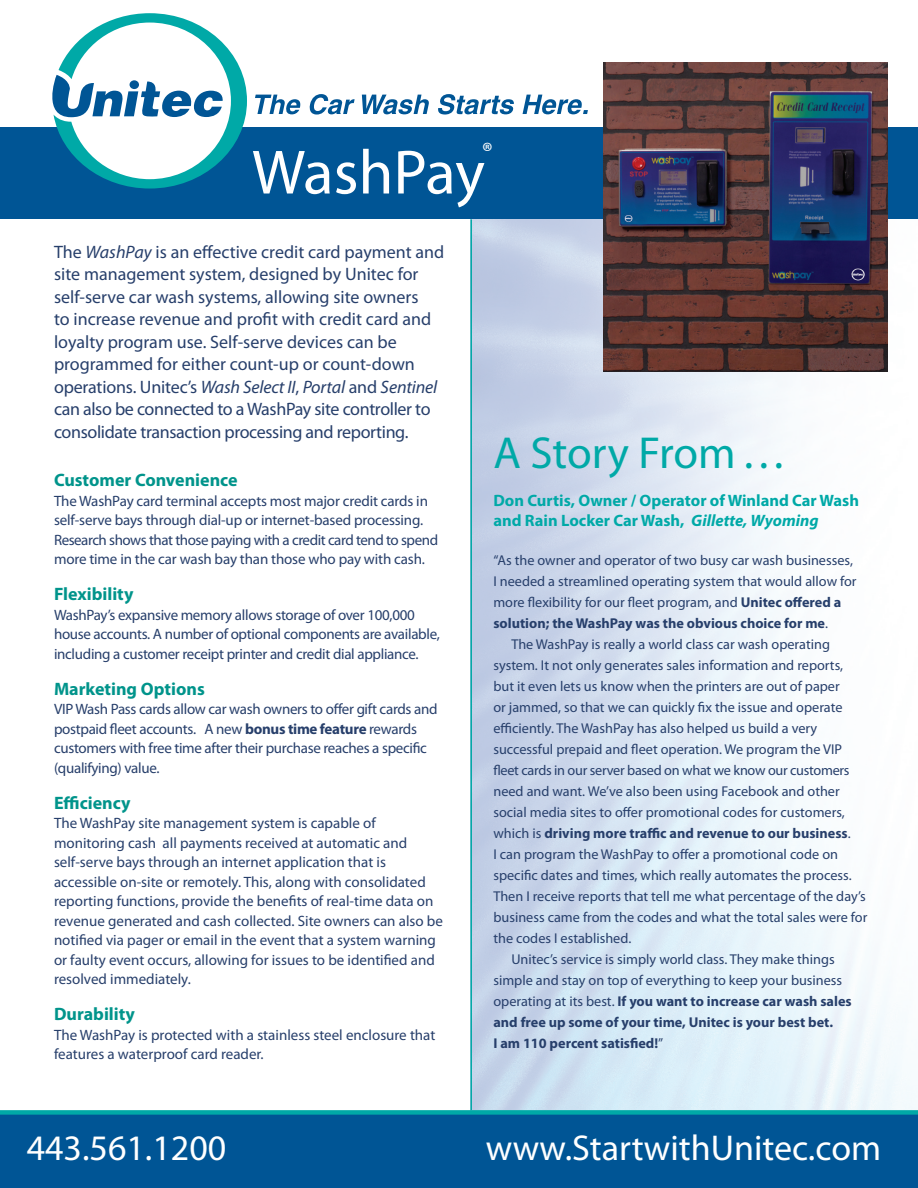
<style>
.page{position:relative;width:918px;height:1188px;background:#fff}
.page>*{position:absolute;margin:0;border:0;box-sizing:border-box;transform-origin:0 0}
.t1{font:63px "Myriad Pro";letter-spacing:-.005em;color:#fff}
.t2{font:45px "Myriad Pro";letter-spacing:-.005em;color:#00a9a7}
.t3{font:36px "Myriad Pro";color:#fff}
.t4{font:25.35px "Myriad Pro";color:#fff}
.t5{font:18px/22.5px "Myriad Pro";color:#273f6b}
.t6{font:700 18px "Myriad Pro";color:#00948b}
.t7{font:700 16.5px/19.8px "Myriad Pro";color:#00a9a7}
.t8{font:15px/19.5px "Myriad Pro";letter-spacing:-.01em;color:#273f6b}
.t9{font:14.25px "Myriad Pro";color:#273f6b}
.t10{font:700 14.25px "Myriad Pro";color:#273f6b}
.t11{font:14.25px "Myriad Pro";letter-spacing:-.02em;color:#273f6b}
.s1{font-style:italic}
.s2{font-weight:700}
.s3{font-weight:400}
</style>
<div class="page">
<div style="left:0;top:127px;width:918px;height:92px;background:#005595"></div>
<img style="left:472px;top:219px;width:446px;height:891px">
<div style="left:0;top:1115px;width:918px;height:73px;background:#005595"></div>
<hr style="left:470px;top:219px;width:2px;height:891px;background:#00a9a7">
<svg style="left:255px;top:95px;width:46px;height:19px"></svg>
<svg style="left:309px;top:94px;width:46px;height:21px"></svg>
<svg style="left:362px;top:95px;width:67px;height:19px"></svg>
<svg style="left:438px;top:94px;width:76px;height:21px"></svg>
<svg style="left:523px;top:95px;width:65px;height:19px"></svg>
<svg style="left:52px;top:13px;width:195px;height:176px"></svg>
<img style="left:604px;top:63px;width:284px;height:309px">
<div style="left:0;top:1110px;width:918px;height:5px;background:#00a9a7"></div>
<h3 class="t4" style="left:482px;top:135px;width:12px">®</h3>
<h1 class="t1" style="left:252px;top:134px;width:234px">WashPay</h1>
<p class="t5" style="left:54px;top:240px;width:392px">The <span class="s1">WashPay</span> is an effective credit card payment and site management system, designed by Unitec for self-serve car wash systems, allowing site owners<br>to increase revenue and profit with credit card and loyalty program use. Self-serve devices can be programmed for either count-up or count-down operations. Unitec’s <span class="s1">Wash Select II</span>, <span class="s1">Portal</span> and <span class="s1">Sentinel </span>can also be connected to a WashPay site controller to consolidate transaction processing and reporting.</p>
<p class="t6" style="left:54px;top:469px;width:185px">Customer Convenience</p>
<p class="t8" style="left:54px;top:491px;width:386px">The WashPay card terminal accepts most major credit cards in self-serve bays through dial-up or internet-based processing.<br>Research shows that those paying with a credit card tend to spend more time in the car wash bay than those who pay with cash.</p>
<p class="t6" style="left:54px;top:583px;width:81px">Flexibility</p>
<p class="t8" style="left:54px;top:605px;width:387px">WashPay’s expansive memory allows storage of over 100,000 house accounts. A number of optional components are available, including a customer receipt printer and credit dial appliance.</p>
<p class="t6" style="left:54px;top:677px;width:152px">Marketing Options</p>
<p class="t8" style="left:54px;top:699px;width:385px">VIP Wash Pass cards allow car wash owners to offer gift cards and postpaid fleet accounts. A new <span class="s2">bonus time feature</span> rewards customers with free time after their purchase reaches a specific (qualifying) value.</p>
<p class="t6" style="left:54px;top:791px;width:78px">Efficiency</p>
<p class="t8" style="left:54px;top:813px;width:390px">The WashPay site management system is capable of monitoring cash all payments received at automatic and self-serve bays through an internet application that is accessible on-site or remotely. This, along with consolidated reporting functions, provide the benefits of real-time data on revenue generated and cash collected. Site owners can also be notified via pager or email in the event that a system warning or faulty event occurs, allowing for issues to be identified and resolved immediately.</p>
<p class="t6" style="left:54px;top:1003px;width:82px">Durability</p>
<p class="t8" style="left:54px;top:1025px;width:383px">The WashPay is protected with a stainless steel enclosure that features a waterproof card reader.</p>
<h2 class="t2" style="left:493px;top:425px;width:295px">A Story From …</h2>
<p class="t7" style="left:493px;top:490px;width:367px">Don Curtis, Owner / Operator of Winland Car Wash and Rain Locker Car Wash, <span class="s1">Gillette, Wyoming</span></p>
<p class="t9" style="left:493px;top:551px;width:361px">“As the owner and operator of two busy car wash businesses,</p>
<p class="t9" style="left:493px;top:572px;width:365px">I needed a streamlined operating system that would allow for</p>
<p class="t9" style="left:493px;top:593px;width:349px">more flexibility for our fleet program, and <span class="s2">Unitec offered a</span></p>
<p class="t10" style="left:493px;top:613px;width:336px">solution; the WashPay was the obvious choice for me<span class="s3">.</span></p>
<p class="t9" style="left:511px;top:635px;width:320px">The WashPay is really a world class car wash operating</p>
<p class="t9" style="left:493px;top:656px;width:351px">system. It not only generates sales information and reports,</p>
<p class="t9" style="left:493px;top:677px;width:348px">but it even lets us know when the printers are out of paper</p>
<p class="t9" style="left:493px;top:698px;width:351px">or jammed, so that we can quickly fix the issue and operate</p>
<p class="t9" style="left:493px;top:719px;width:325px">efficiently. The WashPay has also helped us build a very</p>
<p class="t9" style="left:493px;top:740px;width:350px">successful prepaid and fleet operation. We program the VIP</p>
<p class="t11" style="left:493px;top:761px;width:358px">fleet cards in our server based on what we know our customers</p>
<p class="t9" style="left:493px;top:782px;width:348px">need and want. We’ve also been using Facebook and other</p>
<p class="t9" style="left:493px;top:803px;width:353px">social media sites to offer promotional codes for customers,</p>
<p class="t10" style="left:493px;top:823px;width:359px"><span class="s3">which is</span> driving more traffic and revenue to our business<span class="s3">.</span></p>
<p class="t9" style="left:493px;top:845px;width:346px">I can program the WashPay to offer a promotional code on</p>
<p class="t9" style="left:493px;top:866px;width:360px">specific dates and times, which really automates the process.</p>
<p class="t9" style="left:493px;top:887px;width:374px">Then I receive reports that tell me what percentage of the day’s</p>
<p class="t9" style="left:493px;top:908px;width:376px">business came from the codes and what the total sales were for</p>
<p class="t9" style="left:493px;top:929px;width:139px">the codes I established.</p>
<p class="t9" style="left:511px;top:950px;width:325px">Unitec’s service is simply world class. They make things</p>
<p class="t9" style="left:493px;top:971px;width:350px">simple and stay on top of everything to keep your business</p>
<p class="t10" style="left:493px;top:992px;width:360px"><span class="s3">operating at its best.</span> If you want to increase car wash sales</p>
<p class="t10" style="left:493px;top:1013px;width:341px">and free up some of your time, Unitec is your best bet.</p>
<p class="t10" style="left:493px;top:1034px;width:171px">I am 110 percent satisfied!<span class="s3">”</span></p>
<h3 class="t3" style="left:27px;top:1126px;width:201px">443.561.1200</h3>
<h3 class="t3" style="left:486px;top:1126px;width:397px">www.StartwithUnitec.com</h3>
</div>
